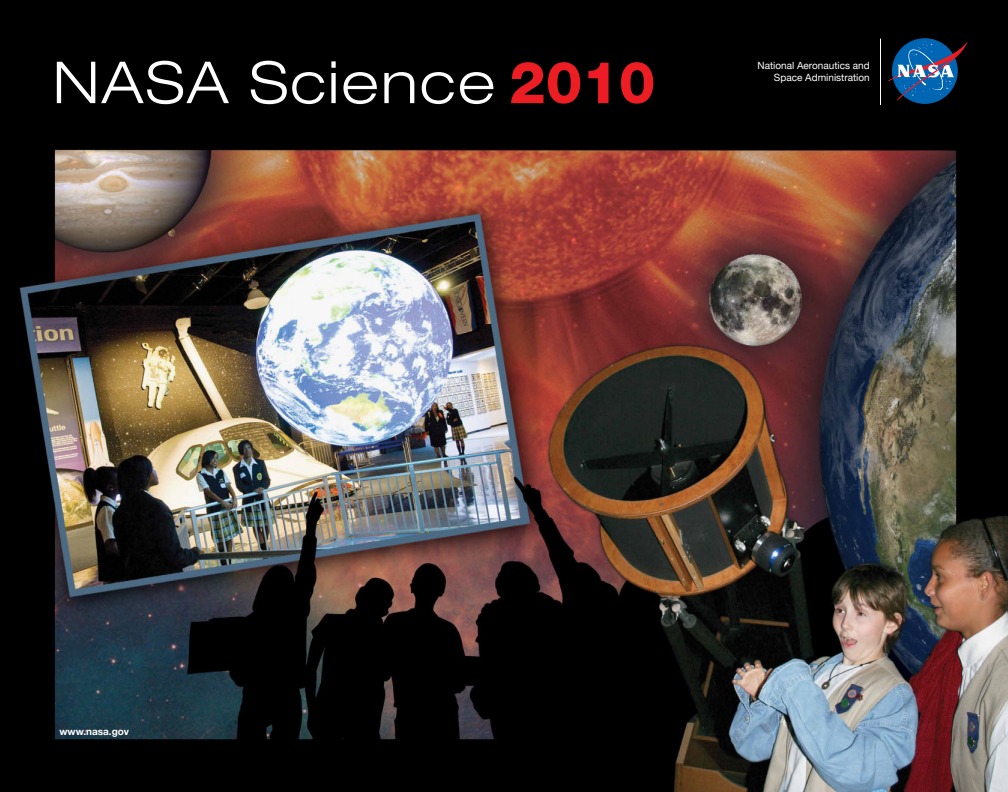
<style>
.page{position:relative;width:1008px;height:792px;background:#fff}
.page>*{position:absolute;margin:0;border:0;box-sizing:border-box;transform-origin:0 0}
.t1{font:300 expanded 58px "Helvetica Neue LT Std";letter-spacing:.04em;color:#fff}
.t2{font:10px "Helvetica Neue";color:#fff}
.t3{font:700 10px "Helvetica Neue";color:#fff}
.s1{font-weight:800;font-stretch:normal;color:#ed1d24}
.s2{font-weight:800;font-stretch:normal;color:#ed1c24}
</style>
<div class="page">
<img style="left:0;top:0;width:1008px;height:792px">
<svg style="left:892px;top:38px;width:66px;height:66px"></svg>
<svg style="left:888px;top:41px;width:80px;height:60px;background:#25507a"></svg>
<hr style="left:880px;top:39px;width:1px;height:66px;background:#fff">
<p class="t1" style="left:53px;top:48px;width:604px">NASA Science <span class="s1">20</span><span class="s2">1</span><span class="s1">0</span></p>
<p class="t2" style="left:758px;top:59px;width:114px">National Aeronautics and</p>
<p class="t2" style="left:774px;top:71px;width:97px">Space Administration</p>
<p class="t3" style="left:60px;top:725px;width:71px">www.nasa.gov</p>
</div>
